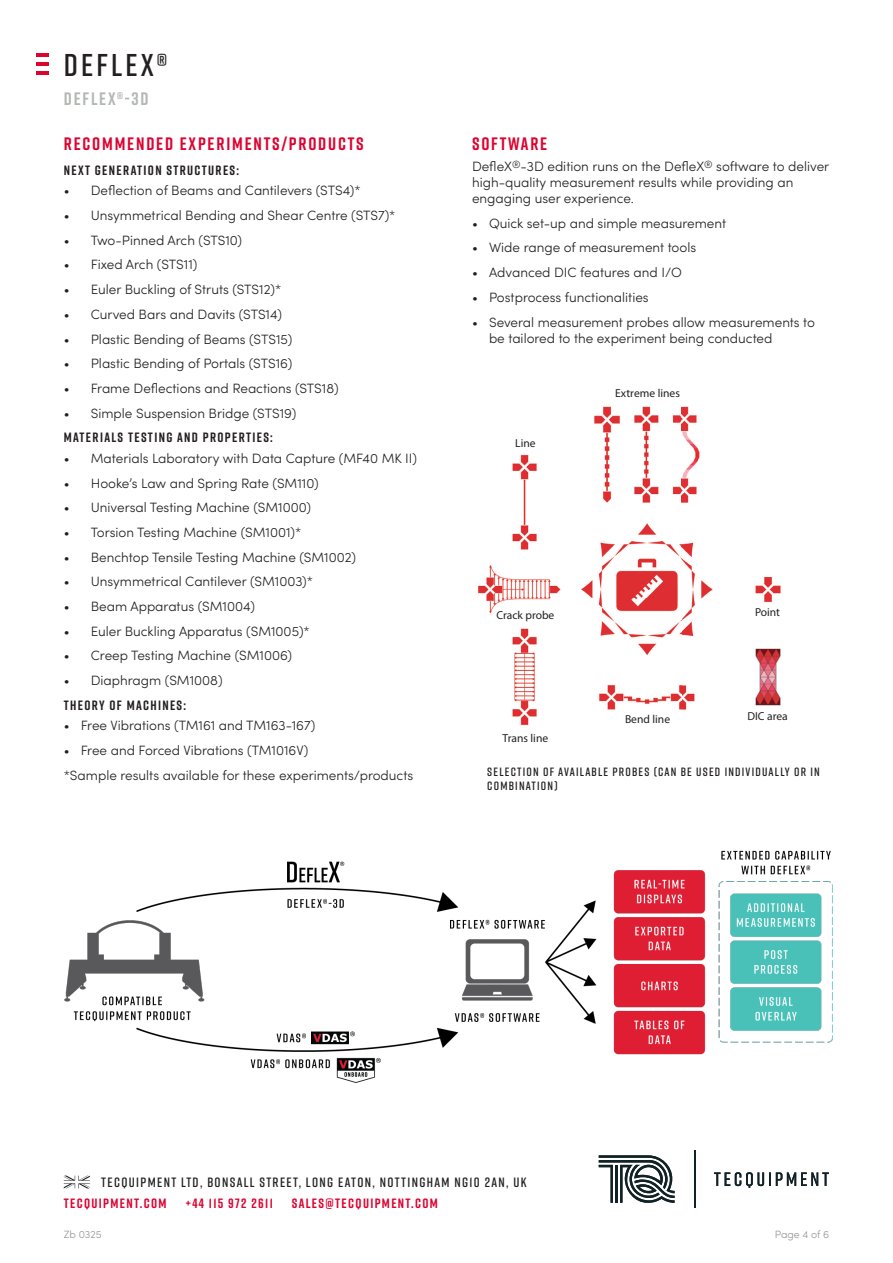
<style>
.page{position:relative;width:893px;height:1263px;background:#fff}
.page>*{position:absolute;margin:0;border:0;box-sizing:border-box;transform-origin:0 0}
.t1{font:600 31.5px "Rift";letter-spacing:.1em;color:#231f20}
.Bullet_points{font:700 18px "Rift";letter-spacing:.1em;color:#dd0330}
.t2{font:700 18px "Rift";letter-spacing:.1em;color:#b4b8b4}
.Main_heading{font:700 18px "Rift";letter-spacing:.1em;color:#dd0330}
.Body_text{font:300 13.5px/16.2px "Sofia Pro";color:#231f20}
.Bullet_points-2{font:300 13.5px/16.2px "Sofia Pro";color:#231f20}
.Sub_heading{font:700 13.5px "Rift";letter-spacing:.1em;color:#231f20}
.t3{font:600 13.5px "Rift";letter-spacing:.1em;color:#231f20}
.t4{font:700 13.5px "Rift";letter-spacing:.1em;color:#dd0330}
.t5{font:600 12px/14.4px "Rift";letter-spacing:.1em;color:#231f20}
.t6{font:11.55px "Myriad Pro";color:#231f20}
.t7{font:300 10.5px "Sofia Pro";color:#939598}
</style>
<div class="page">
<svg style="left:599px;top:1155px;width:76px;height:48px"></svg>
<svg style="left:714px;top:1172px;width:115px;height:16px"></svg>
<hr style="left:694px;top:1150px;width:1px;height:58px;background:#112226">
<svg style="left:64px;top:1175px;width:26px;height:13px"></svg>
<hr style="left:36px;top:53px;width:13px;height:4px;background:#dd0330">
<hr style="left:36px;top:62px;width:13px;height:4px;background:#dd0330">
<hr style="left:36px;top:71px;width:13px;height:4px;background:#dd0330">
<img style="left:65px;top:850px;width:767px;height:232px">
<img style="left:478px;top:406px;width:303px;height:320px">
<div style="left:734px;top:424px;width:61px;height:142px;background:#fff"></div>
<h1 class="t1" style="left:64px;top:42px;width:105px">DEFLEX®</h1>
<h2 class="t2" style="left:64px;top:86px;width:86px">DEFLEX®-3D</h2>
<p class="Bullet_points" style="left:64px;top:131px;width:301px">RECOMMENDED EXPERIMENTS/PRODUCTS</p>
<p class="Sub_heading" style="left:64px;top:160px;width:177px">NEXT GENERATION STRUCTURES:</p>
<p class="Body_text" style="left:64px;top:182px;width:298px">• Deflection of Beams and Cantilevers (STS4)*</p>
<p class="Body_text" style="left:64px;top:206px;width:333px">• Unsymmetrical Bending and Shear Centre (STS7)*</p>
<p class="Body_text" style="left:64px;top:231px;width:180px">• Two-Pinned Arch (STS10)</p>
<p class="Body_text" style="left:64px;top:256px;width:135px">• Fixed Arch (STS11)</p>
<p class="Body_text" style="left:64px;top:280px;width:219px">• Euler Buckling of Struts (STS12)*</p>
<p class="Body_text" style="left:64px;top:305px;width:220px">• Curved Bars and Davits (STS14)</p>
<p class="Body_text" style="left:64px;top:330px;width:230px">• Plastic Bending of Beams (STS15)</p>
<p class="Body_text" style="left:64px;top:355px;width:230px">• Plastic Bending of Portals (STS16)</p>
<p class="Body_text" style="left:64px;top:379px;width:277px">• Frame Deflections and Reactions (STS18)</p>
<p class="Body_text" style="left:64px;top:404px;width:234px">• Simple Suspension Bridge (STS19)</p>
<p class="Sub_heading" style="left:64px;top:428px;width:211px">MATERIALS TESTING AND PROPERTIES:</p>
<p class="Body_text" style="left:64px;top:449px;width:355px">• Materials Laboratory with Data Capture (MF40 MK II)</p>
<p class="Body_text" style="left:64px;top:474px;width:256px">• Hooke’s Law and Spring Rate (SM110)</p>
<p class="Body_text" style="left:64px;top:499px;width:249px">• Universal Testing Machine (SM1000)</p>
<p class="Body_text" style="left:64px;top:523px;width:239px">• Torsion Testing Machine (SM1001)*</p>
<p class="Body_text" style="left:64px;top:548px;width:294px">• Benchtop Tensile Testing Machine (SM1002)</p>
<p class="Body_text" style="left:64px;top:573px;width:251px">• Unsymmetrical Cantilever (SM1003)*</p>
<p class="Body_text" style="left:64px;top:597px;width:193px">• Beam Apparatus (SM1004)</p>
<p class="Body_text" style="left:64px;top:622px;width:248px">• Euler Buckling Apparatus (SM1005)*</p>
<p class="Body_text" style="left:64px;top:647px;width:230px">• Creep Testing Machine (SM1006)</p>
<p class="Body_text" style="left:64px;top:671px;width:160px">• Diaphragm (SM1008)</p>
<p class="Sub_heading" style="left:64px;top:695px;width:124px">THEORY OF MACHINES:</p>
<p class="Bullet_points-2" style="left:64px;top:717px;width:253px">• Free Vibrations (TM161 and TM163-167)</p>
<p class="Bullet_points-2" style="left:64px;top:741px;width:246px">• Free and Forced Vibrations (TM1016V)</p>
<p class="Bullet_points-2" style="left:64px;top:766px;width:351px">*Sample results available for these experiments/products</p>
<p class="Main_heading" style="left:472px;top:131px;width:77px">SOFTWARE</p>
<p class="Body_text" style="left:472px;top:157px;width:359px">DefleX<sup>®</sup>-3D edition runs on the DefleX<sup>®</sup> software to deliver high-quality measurement results while providing an engaging user experience.</p>
<p class="Bullet_points-2" style="left:472px;top:214px;width:256px">• Quick set-up and simple measurement</p>
<p class="Bullet_points-2" style="left:472px;top:239px;width:226px">• Wide range of measurement tools</p>
<p class="Bullet_points-2" style="left:472px;top:263px;width:212px">• Advanced DIC features and I/O</p>
<p class="Bullet_points-2" style="left:472px;top:288px;width:178px">• Postprocess functionalities</p>
<p class="Bullet_points-2" style="left:489px;top:313px;width:328px;text-indent:-17px">• Several measurement probes allow measurements to be tailored to the experiment being conducted</p>
<p class="t6" style="left:515px;top:436px;width:22px">Line</p>
<p class="t6" style="left:615px;top:386px;width:66px">Extreme lines</p>
<p class="t6" style="left:496px;top:607px;width:59px">Crack probe</p>
<p class="t6" style="left:755px;top:604px;width:27px">Point</p>
<p class="t6" style="left:503px;top:730px;width:47px">Trans line</p>
<p class="t6" style="left:625px;top:712px;width:47px">Bend line</p>
<p class="t6" style="left:747px;top:709px;width:42px">DIC area</p>
<p class="t5" style="left:487px;top:764px;width:334px">SELECTION OF AVAILABLE PROBES (CAN BE USED INDIVIDUALLY OR IN<br>COMBINATION)</p>
<p class="t3" style="left:101px;top:1172px;width:427px">TECQUIPMENT LTD, BONSALL STREET, LONG EATON, NOTTINGHAM NG10 2AN, UK</p>
<p class="t4" style="left:64px;top:1193px;width:104px">TECQUIPMENT.COM</p>
<p class="t4" style="left:185px;top:1193px;width:89px">+44 115 972 2611</p>
<p class="t4" style="left:292px;top:1193px;width:148px">SALES@TECQUIPMENT.COM</p>
<p class="t7" style="left:64px;top:1227px;width:39px">Zb 0325</p>
<p class="t7" style="left:775px;top:1227px;width:56px">Page 4 of 6</p>
</div>
